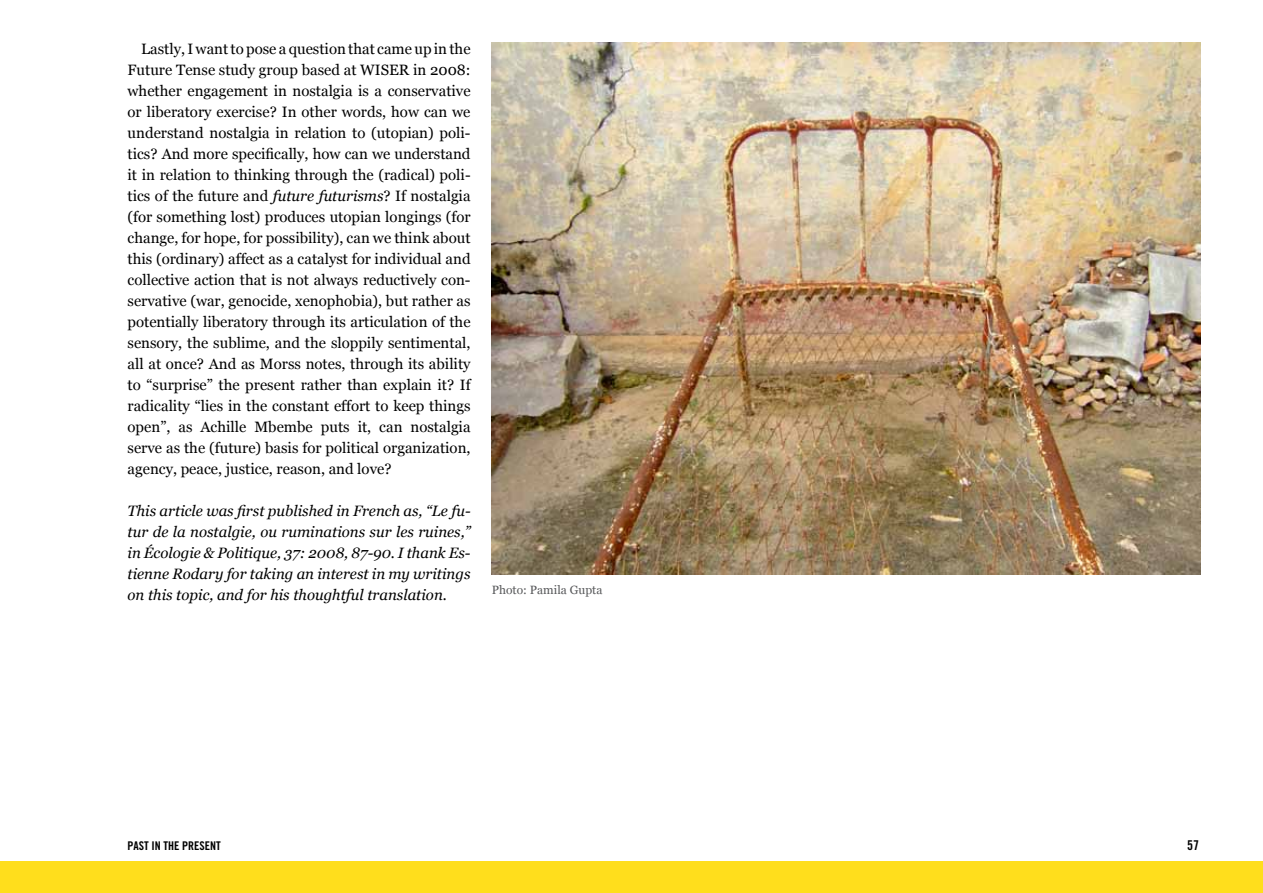
<style>
.page{position:relative;width:1263px;height:893px;background:#fff}
.page>*{position:absolute;margin:0;border:0;box-sizing:border-box;transform-origin:0 0}
.t1{font:15px/21px "Georgia";color:#000;text-align:justify}
.t2{font:italic 15px/21px "Georgia";color:#000;text-align:justify}
.t3{font:13.5px "Trade Gothic Bold Cond Twenty";color:#000}
.t4{font:12px "Georgia";color:#58595b}
.t5{font:12px "Trade Gothic Bold Cond Twenty";color:#000}
.s1{font-style:italic}
</style>
<div class="page">
<div style="left:0;top:861px;width:1263px;height:32px;background:#ffde1c"></div>
<img style="left:492px;top:43px;width:708px;height:531px">
<p class="t1" style="left:128px;top:39px;width:345px;text-indent:14px">Lastly, I want to pose a question that came up in the Future Tense study group based at WISER in 2008: whether engagement in nostalgia is a conservative or liberatory exercise? In other words, how can we understand nostalgia in relation to (utopian) poli&shy;tics? And more specifically, how can we understand it in relation to thinking through the (radical) poli&shy;tics of the future and <span class="s1">future futurisms</span>? If nostalgia (for something lost) produces utopian longings (for change, for hope, for possibility), can we think about this (ordinary) affect as a catalyst for individual and collective action that is not always reductively con&shy;servative (war, genocide, xenophobia), but rather as potentially liberatory through its articulation of the sensory, the sublime, and the sloppily sentimental, all at once? And as Morss notes, through its ability to “surprise” the present rather than explain it? If radicality “lies in the constant effort to keep things open”, as Achille Mbembe puts it, can nostalgia serve as the (future) basis for political organization, agency, peace, justice, reason, and love?</p>
<p class="t2" style="left:128px;top:500px;width:345px">This article was first published in French as, “Le fu&shy;tur de la nostalgie, ou ruminations sur les ruines,” in Écologie &amp; Politique, 37: 2008, 87-90. I thank Es&shy;tienne Rodary for taking an interest in my writings on this topic, and for his thoughtful translation.</p>
<p class="t4" style="left:492px;top:582px;width:112px">Photo: Pamila Gupta</p>
<p class="t5" style="left:128px;top:839px;width:95px">PAST IN THE PRESENT</p>
<p class="t3" style="left:1187px;top:837px;width:13px">57</p>
</div>
